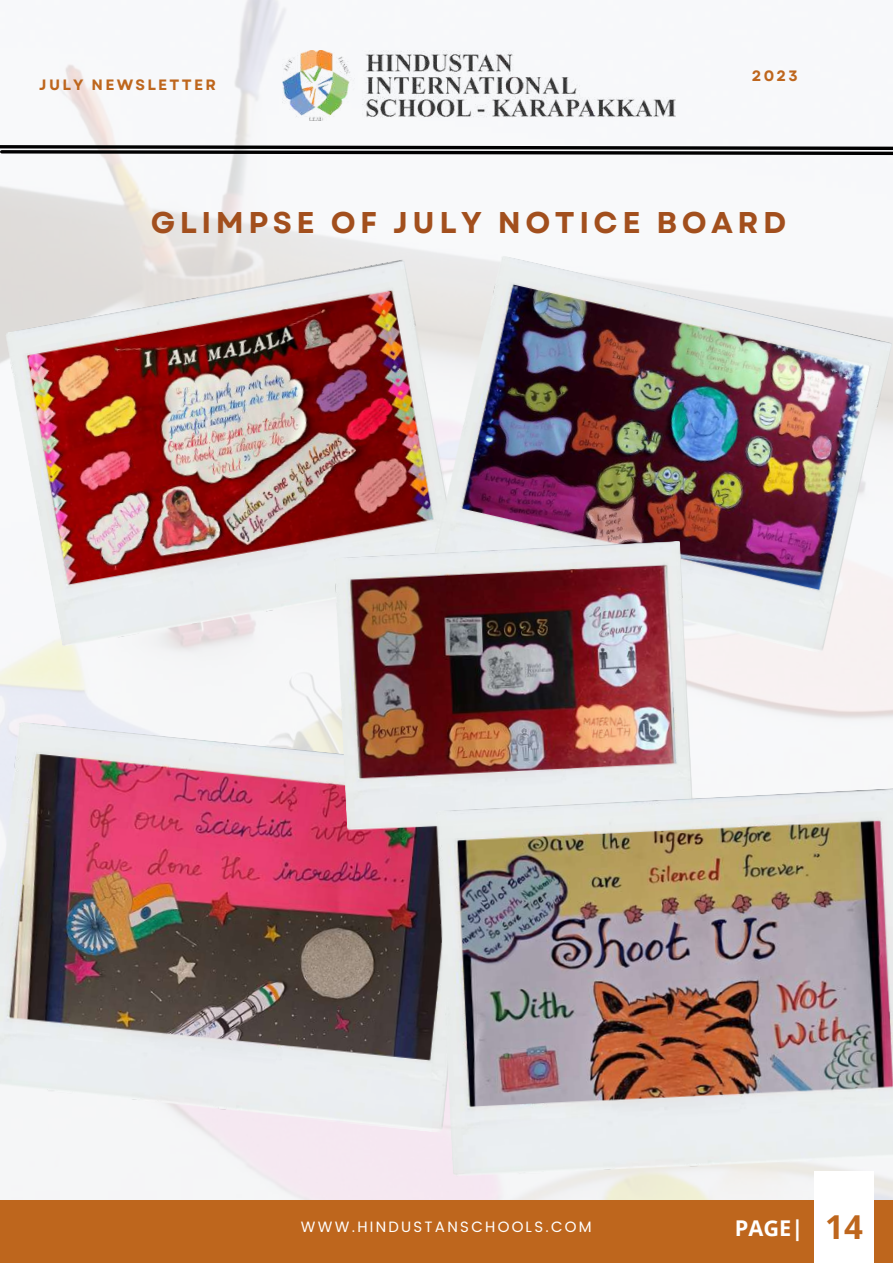
<style>
.page{position:relative;width:893px;height:1264px;background:#fff}
.page>*{position:absolute;margin:0;border:0;box-sizing:border-box;transform-origin:0 0}
.t1{font:700 30px "Garet";letter-spacing:.15em;color:#a24f1d}
.t2{font:700 21.75px "Open Sans";color:#fff}
.t3{font:15px "Poppins";letter-spacing:.15em;color:#fff}
.t4{font:700 15px "Garet";letter-spacing:.15em;color:#be661d}
.s1{font-size:33px;color:#be661d}
</style>
<div class="page">
<img style="left:0;top:0;width:892px;height:1200px">
<div style="left:0;top:1200px;width:892px;height:62px;background:#be661d"></div>
<div style="left:814px;top:1171px;width:59px;height:91px;background:#fff"></div>
<img style="left:282px;top:51px;width:393px;height:70px">
<svg style="left:0;top:143px;width:892px;height:14px"></svg>
<img style="left:5px;top:259px;width:426px;height:391px">
<img style="left:431px;top:255px;width:461px;height:399px">
<img style="left:0;top:721px;width:435px;height:412px">
<img style="left:333px;top:540px;width:360px;height:293px">
<img style="left:435px;top:788px;width:457px;height:391px">
<p class="t4" style="left:39px;top:74px;width:178px">JULY NEWSLETTER</p>
<p class="t4" style="left:751px;top:65px;width:47px">2023</p>
<h1 class="t1" style="left:151px;top:201px;width:637px">GLIMPSE OF JULY NOTICE BOARD</h1>
<p class="t3" style="left:301px;top:1217px;width:292px">WWW.HINDUSTANSCHOOLS.COM</p>
<h2 class="t2" style="left:734px;top:1212px;width:129px">PAGE| <span class="s1">14</span></h2>
</div>
